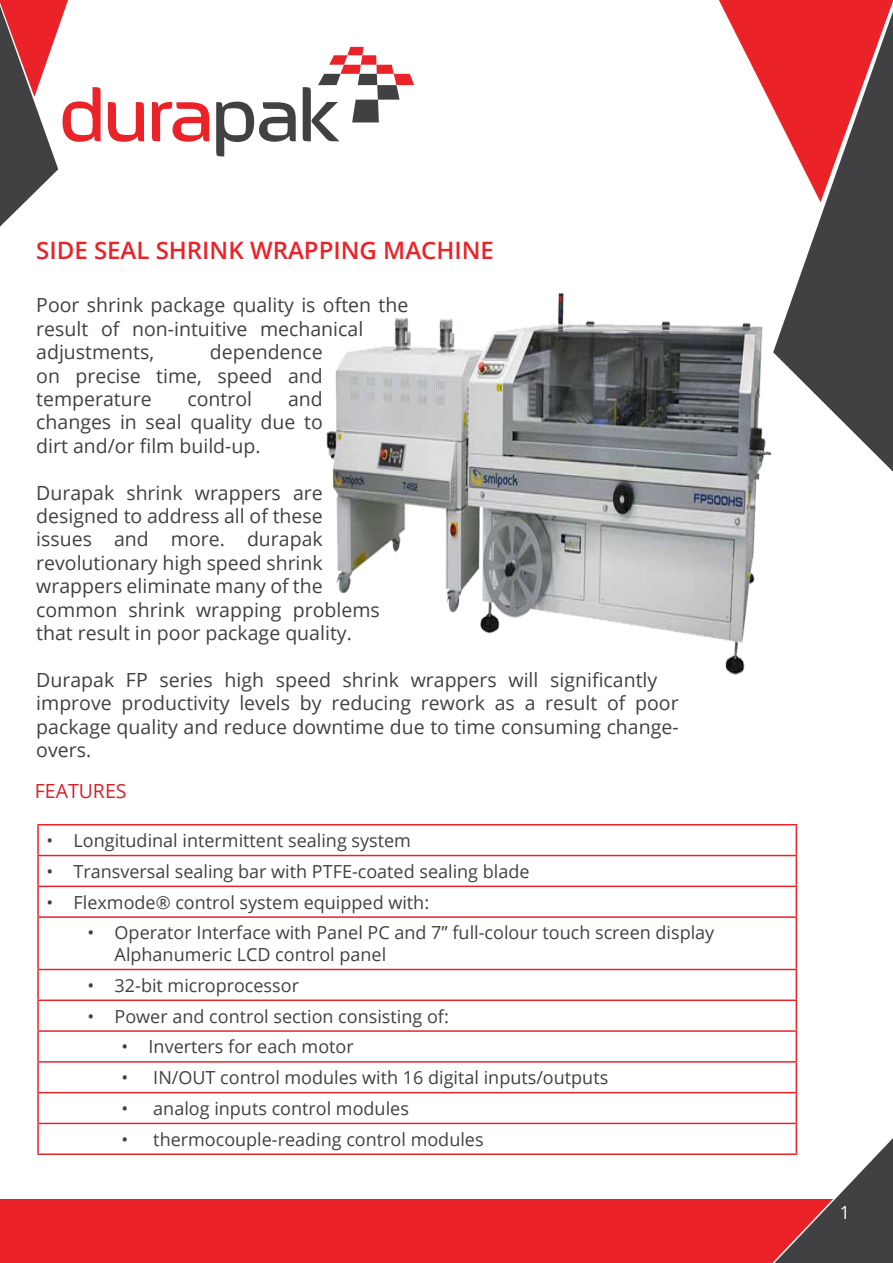
<style>
.page{position:relative;width:893px;height:1263px;background:#fff}
.page>*{position:absolute;margin:0;border:0;box-sizing:border-box;transform-origin:0 0}
.t1{font:500 95.7px "September";color:#eb2227}
.t2{font:600 24px "Open Sans";color:#eb2227}
.t3{font:19.5px/23.4px "Open Sans";color:#414042}
.t4{font:19.5px "Open Sans";color:#d2232a}
.t5{font:18px/21.6px "Open Sans";color:#414042}
.t6{font:18px "Open Sans";color:#fff}
.s1{color:#414042}
</style>
<div class="page">
<div style="left:0;top:1199px;width:893px;height:64px;background:#eb2227"></div>
<svg style="left:719px;top:0;width:174px;height:108px"></svg>
<svg style="left:773px;top:11px;width:120px;height:461px;fill:#414042"></svg>
<svg style="left:0;top:0;width:68px;height:227px"></svg>
<svg style="left:318px;top:47px;width:96px;height:75px"></svg>
<hr style="left:37px;top:824px;width:760px;height:1px;background:#eb2227">
<hr style="left:37px;top:825px;width:2px;height:30px;background:#eb2227">
<hr style="left:796px;top:825px;width:1px;height:30px;background:#eb2227">
<hr style="left:37px;top:855px;width:760px;height:1px;background:#eb2227">
<hr style="left:37px;top:856px;width:2px;height:29px;background:#eb2227">
<hr style="left:37px;top:885px;width:760px;height:2px;background:#eb2227">
<hr style="left:37px;top:887px;width:2px;height:29px;background:#eb2227">
<svg style="left:796px;top:856px;width:1px;height:60px"></svg>
<hr style="left:37px;top:916px;width:760px;height:2px;background:#eb2227">
<hr style="left:37px;top:918px;width:2px;height:51px;background:#eb2227">
<hr style="left:796px;top:918px;width:1px;height:51px;background:#eb2227">
<hr style="left:37px;top:969px;width:760px;height:1px;background:#eb2227">
<hr style="left:37px;top:970px;width:2px;height:29px;background:#eb2227">
<hr style="left:37px;top:999px;width:760px;height:2px;background:#eb2227">
<hr style="left:37px;top:1001px;width:2px;height:29px;background:#eb2227">
<hr style="left:37px;top:1030px;width:760px;height:2px;background:#eb2227">
<hr style="left:37px;top:1032px;width:2px;height:29px;background:#eb2227">
<svg style="left:796px;top:970px;width:1px;height:91px"></svg>
<hr style="left:37px;top:1061px;width:760px;height:1px;background:#eb2227">
<hr style="left:37px;top:1062px;width:2px;height:30px;background:#eb2227">
<hr style="left:796px;top:1062px;width:1px;height:30px;background:#eb2227">
<hr style="left:37px;top:1092px;width:760px;height:1px;background:#eb2227">
<hr style="left:37px;top:1093px;width:2px;height:30px;background:#eb2227">
<hr style="left:796px;top:1093px;width:1px;height:30px;background:#eb2227">
<hr style="left:37px;top:1123px;width:760px;height:1px;background:#eb2227">
<hr style="left:37px;top:1124px;width:2px;height:29px;background:#eb2227">
<svg style="left:757px;top:1117px;width:136px;height:146px"></svg>
<hr style="left:37px;top:1153px;width:760px;height:2px;background:#eb2227">
<img style="left:326px;top:242px;width:451px;height:433px">
<h1 class="t1" style="left:60px;top:65px;width:280px">dura<span class="s1">pak</span></h1>
<p class="t2" style="left:36px;top:234px;width:459px">SIDE SEAL SHRINK WRAPPING MACHINE</p>
<p class="t3" style="left:36px;top:293px;width:373px">Poor shrink package quality is often the result of non-intuitive mechanical adjustments,</p>
<p class="t3" style="left:36px;top:340px;width:288px;text-align:justify;text-indent:174px">dependence on precise time, speed and temperature</p>
<p class="t3" style="left:36px;top:387px;width:288px;text-align:justify;text-indent:252px">and changes in seal quality due to dirt and/or film build-up.</p>
<p class="t3" style="left:36px;top:480px;width:345px">Durapak shrink wrappers are designed to address all of these issues and more. durapak revolutionary high speed shrink wrappers eliminate many of the common shrink wrapping problems that result in poor package quality.</p>
<p class="t3" style="left:36px;top:667px;width:644px">Durapak FP series high speed shrink wrappers will significantly improve productivity levels by reducing rework as a result of poor package quality and reduce downtime due to time consuming change&shy;overs.</p>
<p class="t3" style="left:188px;top:387px;width:66px">control</p>
<p class="t4" style="left:35px;top:778px;width:93px">FEATURES</p>
<p class="t5" style="left:47px;top:829px;width:366px">• Longitudinal intermittent sealing system</p>
<p class="t5" style="left:47px;top:860px;width:484px">• Transversal sealing bar with PTFE-coated sealing blade</p>
<p class="t5" style="left:47px;top:891px;width:384px">• Flexmode® control system equipped with:</p>
<p class="t5" style="left:115px;top:921px;width:601px;text-indent:-27px">• Operator Interface with Panel PC and 7” full-colour touch screen display<br>Alphanumeric LCD control panel</p>
<p class="t5" style="left:88px;top:974px;width:213px">• 32-bit microprocessor</p>
<p class="t5" style="left:88px;top:1005px;width:363px">• Power and control section consisting of:</p>
<p class="t5" style="left:122px;top:1035px;width:234px">• Inverters for each motor</p>
<p class="t5" style="left:122px;top:1066px;width:488px">• IN/OUT control modules with 16 digital inputs/outputs</p>
<p class="t5" style="left:122px;top:1097px;width:289px">• analog inputs control modules</p>
<p class="t5" style="left:122px;top:1128px;width:363px">• thermocouple-reading control modules</p>
<p class="t6" style="left:840px;top:1200px;width:12px">1</p>
</div>
